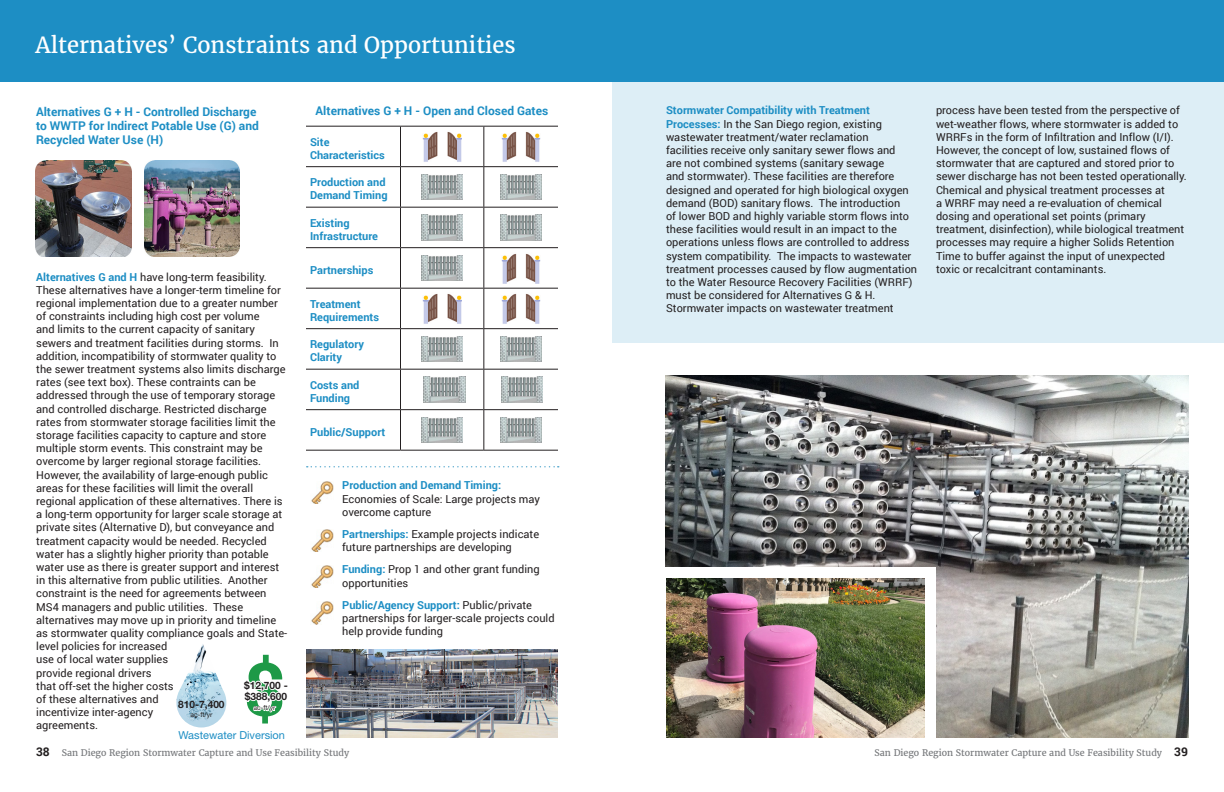
<style>
.page{position:relative;width:1224px;height:792px;background:#fff}
.page>*{position:absolute;margin:0;border:0;box-sizing:border-box;transform-origin:0 0}
.t1{font:22px "Merriweather";color:#fff}
.t2{font:700 12px/14.4px "Roboto";color:#1d8ec4}
.t3{font:11px/13.2px "Roboto";color:#231f20}
.t4{font:700 11px/13.2px "Roboto";color:#1d8ec4}
.t5{font:11px "Helvetica Neue LT Std";color:#1d8ec4}
.t6{font:700 10.2px/11px "Helvetica Neue LT Std";color:#231f20}
.t7{font:9px "Merriweather";color:#76787b}
.t8{font:6.8px "Helvetica Neue LT Std";color:#231f20}
.s1{font-weight:700;color:#1d8ec4}
.s2{font-family:"Roboto";font-weight:700;font-size:12px;color:#231f20}
</style>
<div class="page">
<div style="left:612px;top:81px;width:612px;height:262px;background:#ddeef6"></div>
<hr style="left:306px;top:126px;width:94px;height:1px;background:#231f20">
<hr style="left:400px;top:126px;width:84px;height:1px;background:#231f20">
<hr style="left:400px;top:127px;width:1px;height:39px;background:#231f20">
<hr style="left:484px;top:126px;width:74px;height:1px;background:#231f20">
<hr style="left:483px;top:127px;width:1px;height:39px;background:#231f20">
<hr style="left:306px;top:166px;width:94px;height:1px;background:#231f20">
<hr style="left:400px;top:166px;width:84px;height:1px;background:#231f20">
<hr style="left:400px;top:167px;width:1px;height:40px;background:#231f20">
<hr style="left:484px;top:166px;width:74px;height:1px;background:#231f20">
<hr style="left:483px;top:167px;width:1px;height:40px;background:#231f20">
<hr style="left:306px;top:207px;width:94px;height:1px;background:#231f20">
<hr style="left:400px;top:207px;width:84px;height:1px;background:#231f20">
<hr style="left:400px;top:208px;width:1px;height:39px;background:#231f20">
<hr style="left:484px;top:207px;width:74px;height:1px;background:#231f20">
<hr style="left:483px;top:208px;width:1px;height:39px;background:#231f20">
<hr style="left:306px;top:247px;width:94px;height:1px;background:#231f20">
<hr style="left:400px;top:247px;width:84px;height:1px;background:#231f20">
<hr style="left:400px;top:248px;width:1px;height:40px;background:#231f20">
<hr style="left:484px;top:247px;width:74px;height:1px;background:#231f20">
<hr style="left:483px;top:248px;width:1px;height:40px;background:#231f20">
<hr style="left:306px;top:288px;width:94px;height:1px;background:#231f20">
<hr style="left:400px;top:288px;width:84px;height:1px;background:#231f20">
<hr style="left:400px;top:289px;width:1px;height:39px;background:#231f20">
<hr style="left:484px;top:288px;width:74px;height:1px;background:#231f20">
<hr style="left:483px;top:289px;width:1px;height:39px;background:#231f20">
<hr style="left:306px;top:328px;width:94px;height:1px;background:#231f20">
<hr style="left:400px;top:328px;width:84px;height:1px;background:#231f20">
<hr style="left:400px;top:329px;width:1px;height:40px;background:#231f20">
<hr style="left:484px;top:328px;width:74px;height:1px;background:#231f20">
<hr style="left:483px;top:329px;width:1px;height:40px;background:#231f20">
<hr style="left:306px;top:369px;width:94px;height:1px;background:#231f20">
<hr style="left:400px;top:369px;width:84px;height:1px;background:#231f20">
<hr style="left:400px;top:370px;width:1px;height:39px;background:#231f20">
<hr style="left:484px;top:369px;width:74px;height:1px;background:#231f20">
<hr style="left:483px;top:370px;width:1px;height:39px;background:#231f20">
<hr style="left:306px;top:409px;width:94px;height:1px;background:#231f20">
<hr style="left:400px;top:409px;width:84px;height:1px;background:#231f20">
<hr style="left:400px;top:410px;width:1px;height:40px;background:#231f20">
<hr style="left:484px;top:409px;width:74px;height:1px;background:#231f20">
<hr style="left:483px;top:410px;width:1px;height:40px;background:#231f20">
<hr style="left:306px;top:450px;width:94px;height:1px;background:#231f20">
<hr style="left:400px;top:450px;width:84px;height:1px;background:#231f20">
<hr style="left:484px;top:450px;width:74px;height:1px;background:#231f20">
<img style="left:423px;top:131px;width:39px;height:31px">
<img style="left:501px;top:131px;width:39px;height:31px">
<img style="left:421px;top:174px;width:42px;height:26px">
<img style="left:500px;top:174px;width:42px;height:26px">
<img style="left:421px;top:215px;width:42px;height:25px">
<img style="left:500px;top:215px;width:42px;height:25px">
<img style="left:421px;top:255px;width:42px;height:26px">
<img style="left:501px;top:253px;width:39px;height:31px">
<img style="left:423px;top:293px;width:39px;height:31px">
<img style="left:501px;top:293px;width:39px;height:31px">
<img style="left:421px;top:336px;width:42px;height:26px">
<img style="left:500px;top:336px;width:42px;height:26px">
<img style="left:424px;top:377px;width:41px;height:25px">
<img style="left:501px;top:377px;width:42px;height:25px">
<img style="left:421px;top:417px;width:42px;height:26px">
<img style="left:500px;top:417px;width:42px;height:26px">
<img style="left:311px;top:482px;width:22px;height:22px">
<img style="left:311px;top:530px;width:22px;height:22px">
<img style="left:311px;top:565px;width:22px;height:22px">
<img style="left:311px;top:602px;width:22px;height:22px">
<img style="left:35px;top:161px;width:96px;height:96px">
<svg style="left:307px;top:466px;width:252px;height:2px"></svg>
<img style="left:144px;top:161px;width:96px;height:95px">
<div style="left:0;top:0;width:1224px;height:81px;background:#1d8ec4"></div>
<img style="left:306px;top:649px;width:252px;height:89px">
<img style="left:666px;top:376px;width:523px;height:362px">
<div style="left:659px;top:567px;width:277px;height:176px;background:#fff"></div>
<img style="left:666px;top:579px;width:258px;height:159px">
<img style="left:176px;top:644px;width:50px;height:84px">
<svg style="left:246px;top:655px;width:37px;height:69px"></svg>
<h1 class="t1" style="left:36px;top:31px;width:482px">Alternatives’ Constraints and Opportunities</h1>
<p class="t2" style="left:36px;top:104px;width:224px">Alternatives G + H - Controlled Discharge to WWTP for Indirect Potable Use (G) and<br>Recycled Water Use (H)</p>
<p class="t3" style="left:36px;top:270px;width:253px"><span class="s1">Alternatives G and H</span> have long-term feasibility.<br>These alternatives have a longer-term timeline for regional implementation due to a greater number of constraints including high cost per volume<br>and limits to the current capacity of sanitary sewers and treatment facilities during storms. In addition, incompatibility of stormwater quality to the sewer treatment systems also limits discharge rates (see text box). These contraints can be addressed through the use of temporary storage and controlled discharge. Restricted discharge rates from stormwater storage facilities limit the storage facilities capacity to capture and store multiple storm events. This constraint may be overcome by larger regional storage facilities.<br>However, the availability of large-enough public areas for these facilities will limit the overall regional application of these alternatives. There is a long-term opportunity for larger scale storage at private sites (Alternative D), but conveyance and treatment capacity would be needed. Recycled water has a slightly higher priority than potable water use as there is greater support and interest in this alternative from public utilities. Another constraint is the need for agreements between MS4 managers and public utilities. These alternatives may move up in priority and timeline as stormwater quality compliance goals and State&shy;level policies for increased<br>use of local water supplies<br>provide regional drivers<br>that off-set the higher costs<br>of these alternatives and<br>incentivize inter-agency<br>agreements.</p>
<p class="t6" style="left:244px;top:680px;width:45px">$12,700 - $388,600</p>
<p class="t8" style="left:254px;top:704px;width:23px">ac-ft/yr</p>
<p class="t6" style="left:178px;top:698px;width:48px">810-7,400</p>
<p class="t8" style="left:190px;top:710px;width:23px">ac-ft/yr</p>
<p class="t5" style="left:179px;top:729px;width:108px">Wastewater Diversion</p>
<p class="t2" style="left:316px;top:103px;width:234px">Alternatives G + H - Open and Closed Gates</p>
<p class="t4" style="left:310px;top:135px;width:76px">Site<br>Characteristics</p>
<p class="t4" style="left:310px;top:175px;width:79px">Production and<br>Demand Timing</p>
<p class="t4" style="left:310px;top:216px;width:70px">Existing<br>Infrastructure</p>
<p class="t4" style="left:310px;top:263px;width:65px">Partnerships</p>
<p class="t4" style="left:310px;top:297px;width:71px">Treatment<br>Requirements</p>
<p class="t4" style="left:310px;top:337px;width:56px">Regulatory<br>Clarity</p>
<p class="t4" style="left:310px;top:378px;width:51px">Costs and<br>Funding</p>
<p class="t4" style="left:310px;top:425px;width:77px">Public/Support</p>
<p class="t4" style="left:342px;top:478px;width:161px">Production and Demand Timing:</p>
<p class="t3" style="left:342px;top:492px;width:199px">Economies of Scale: Large projects may overcome capture</p>
<p class="t3" style="left:342px;top:527px;width:199px"><span class="s1">Partnerships:</span> Example projects indicate future partnerships are developing</p>
<p class="t3" style="left:342px;top:562px;width:199px"><span class="s1">Funding:</span> Prop 1 and other grant funding opportunities</p>
<p class="t3" style="left:342px;top:598px;width:214px"><span class="s1">Public/Agency Support:</span> Public/private partnerships for larger-scale projects could help provide funding</p>
<p class="t3" style="left:666px;top:103px;width:253px"><span class="s1">Stormwater Compatibility with Treatment Processes:</span> In the San Diego region, existing wastewater treatment/water reclamation<br>facilities receive only sanitary sewer flows and<br>are not combined systems (sanitary sewage<br>and stormwater). These facilities are therefore designed and operated for high biological oxygen demand (BOD) sanitary flows. The introduction<br>of lower BOD and highly variable storm flows into these facilities would result in an impact to the operations unless flows are controlled to address system compatibility. The impacts to wastewater treatment processes caused by flow augmentation to the Water Resource Recovery Facilities (WRRF) must be considered for Alternatives G &amp; H.<br>Stormwater impacts on wastewater treatment</p>
<p class="t3" style="left:936px;top:103px;width:252px">process have been tested from the perspective of wet-weather flows, where stormwater is added to WRRFs in the form of Infiltration and Inflow (I/I).<br>However, the concept of low, sustained flows of stormwater that are captured and stored prior to sewer discharge has not been tested operationally.<br>Chemical and physical treatment processes at<br>a WRRF may need a re-evaluation of chemical dosing and operational set points (primary treatment, disinfection), while biological treatment processes may require a higher Solids Retention Time to buffer against the input of unexpected toxic or recalcitrant contaminants.</p>
<p class="t7" style="left:36px;top:747px;width:315px"><span class="s2">38</span> San Diego Region Stormwater Capture and Use Feasibility Study</p>
<p class="t7" style="left:875px;top:747px;width:315px">San Diego Region Stormwater Capture and Use Feasibility Study <span class="s2">39</span></p>
</div>
